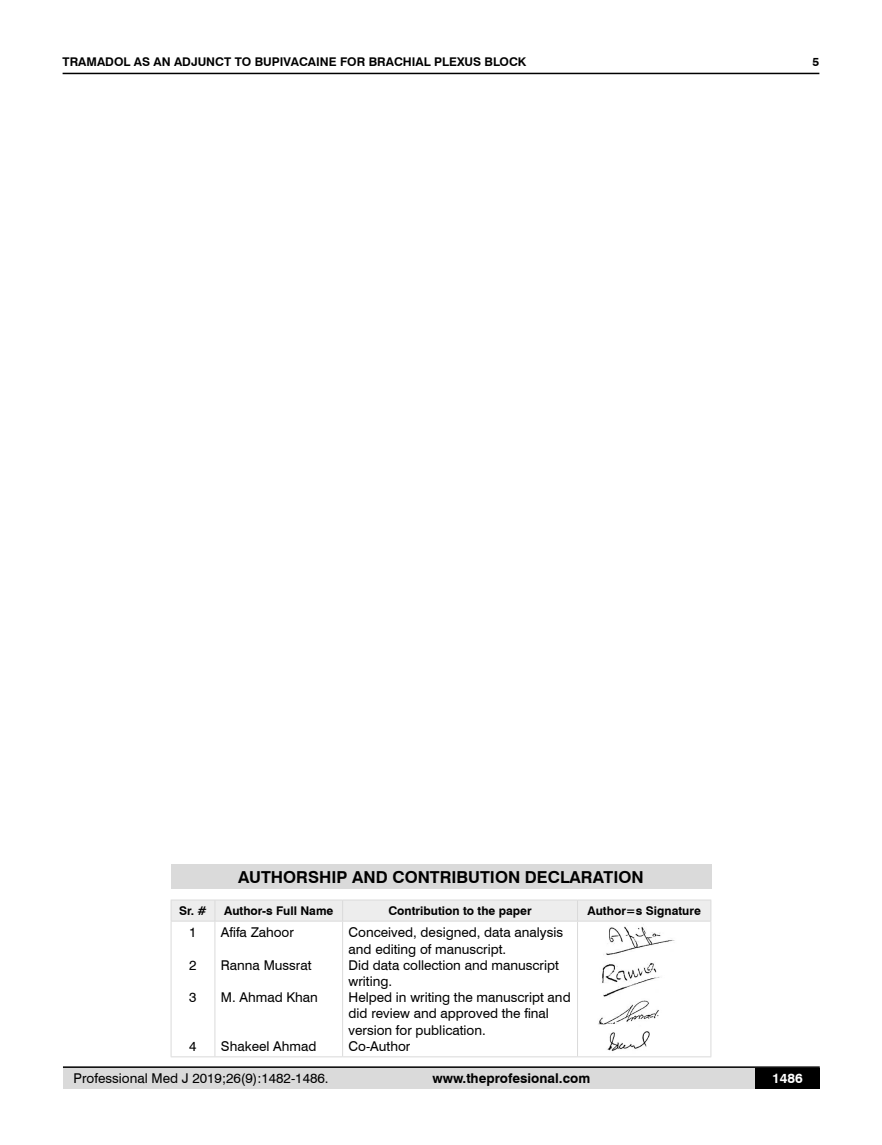
<style>
.page{position:relative;width:882px;height:1145px;background:#fff}
.page>*{position:absolute;margin:0;border:0;box-sizing:border-box;transform-origin:0 0}
.t1{font:700 16.5px "Swiss 721 BT";color:#000}
.t2{font:13.5px/16.2px "Swiss 721 BT";color:#000}
.t3{font:700 13.5px "Swiss 721 BT";color:#000}
.t4{font:700 13.5px "Swiss 721 BT";color:#fff}
.t5{font:700 12px "Swiss 721 BT";color:#000}
</style>
<div class="page">
<div style="left:63px;top:1067px;width:756px;height:21px;background:#dadada"></div>
<hr style="left:63px;top:1066px;width:756px;height:2px;background:#000">
<hr style="left:63px;top:73px;width:756px;height:1px;background:#000">
<div style="left:754px;top:1068px;width:65px;height:20px;background:#000"></div>
<div style="left:171px;top:864px;width:540px;height:25px;background:#dadada"></div>
<hr style="left:171px;top:899px;width:44px;height:1px;background:#dadada">
<hr style="left:215px;top:899px;width:127px;height:1px;background:#dadada">
<hr style="left:342px;top:899px;width:235px;height:1px;background:#dadada">
<hr style="left:577px;top:899px;width:134px;height:1px;background:#dadada">
<div style="left:171px;top:900px;width:540px;height:20px;background:#ededed"></div>
<hr style="left:171px;top:920px;width:44px;height:1px;background:#dadada">
<hr style="left:171px;top:921px;width:1px;height:135px;background:#dadada">
<hr style="left:215px;top:920px;width:127px;height:1px;background:#dadada">
<hr style="left:214px;top:921px;width:1px;height:135px;background:#dadada">
<hr style="left:342px;top:920px;width:235px;height:1px;background:#dadada">
<hr style="left:342px;top:921px;width:1px;height:135px;background:#dadada">
<hr style="left:577px;top:920px;width:134px;height:1px;background:#dadada">
<hr style="left:577px;top:921px;width:1px;height:135px;background:#dadada">
<hr style="left:710px;top:921px;width:1px;height:135px;background:#dadada">
<hr style="left:171px;top:1056px;width:44px;height:1px;background:#dadada">
<hr style="left:215px;top:1056px;width:127px;height:1px;background:#dadada">
<hr style="left:342px;top:1056px;width:235px;height:1px;background:#dadada">
<hr style="left:577px;top:1056px;width:134px;height:1px;background:#dadada">
<img style="left:598px;top:924px;width:77px;height:127px">
<p class="t5" style="left:63px;top:53px;width:465px">TRAMADOL AS AN ADJUNCT TO BUPIVACAINE FOR BRACHIAL PLEXUS BLOCK</p>
<p class="t5" style="left:812px;top:53px;width:8px">5</p>
<p class="t1" style="left:238px;top:866px;width:406px">AUTHORSHIP AND CONTRIBUTION DECLARATION</p>
<p class="t5" style="left:179px;top:902px;width:29px">Sr. #</p>
<p class="t5" style="left:224px;top:902px;width:111px">Author-s Full Name</p>
<p class="t5" style="left:388px;top:902px;width:145px">Contribution to the paper</p>
<p class="t5" style="left:587px;top:902px;width:115px">Author=s Signature</p>
<p class="t2" style="left:189px;top:924px;width:9px">1</p>
<p class="t2" style="left:189px;top:956px;width:9px">2</p>
<p class="t2" style="left:189px;top:988px;width:9px">3</p>
<p class="t2" style="left:189px;top:1037px;width:9px">4</p>
<p class="t2" style="left:348px;top:924px;width:223px">Conceived, designed, data analysis and editing of manuscript.<br>Did data collection and manuscript writing.<br>Helped in writing the manuscript and did review and approved the final version for publication.<br>Co-Author</p>
<p class="t2" style="left:221px;top:924px;width:74px">Afifa Zahoor</p>
<p class="t2" style="left:221px;top:956px;width:92px">Ranna Mussrat</p>
<p class="t2" style="left:221px;top:988px;width:98px">M. Ahmad Khan</p>
<p class="t2" style="left:221px;top:1037px;width:97px">Shakeel Ahmad</p>
<p class="t2" style="left:74px;top:1069px;width:256px">Professional Med J 2019;26(9):1482-1486.</p>
<p class="t3" style="left:432px;top:1069px;width:159px">www.theprofesional.com</p>
<p class="t4" style="left:771px;top:1069px;width:32px">1486</p>
</div>
